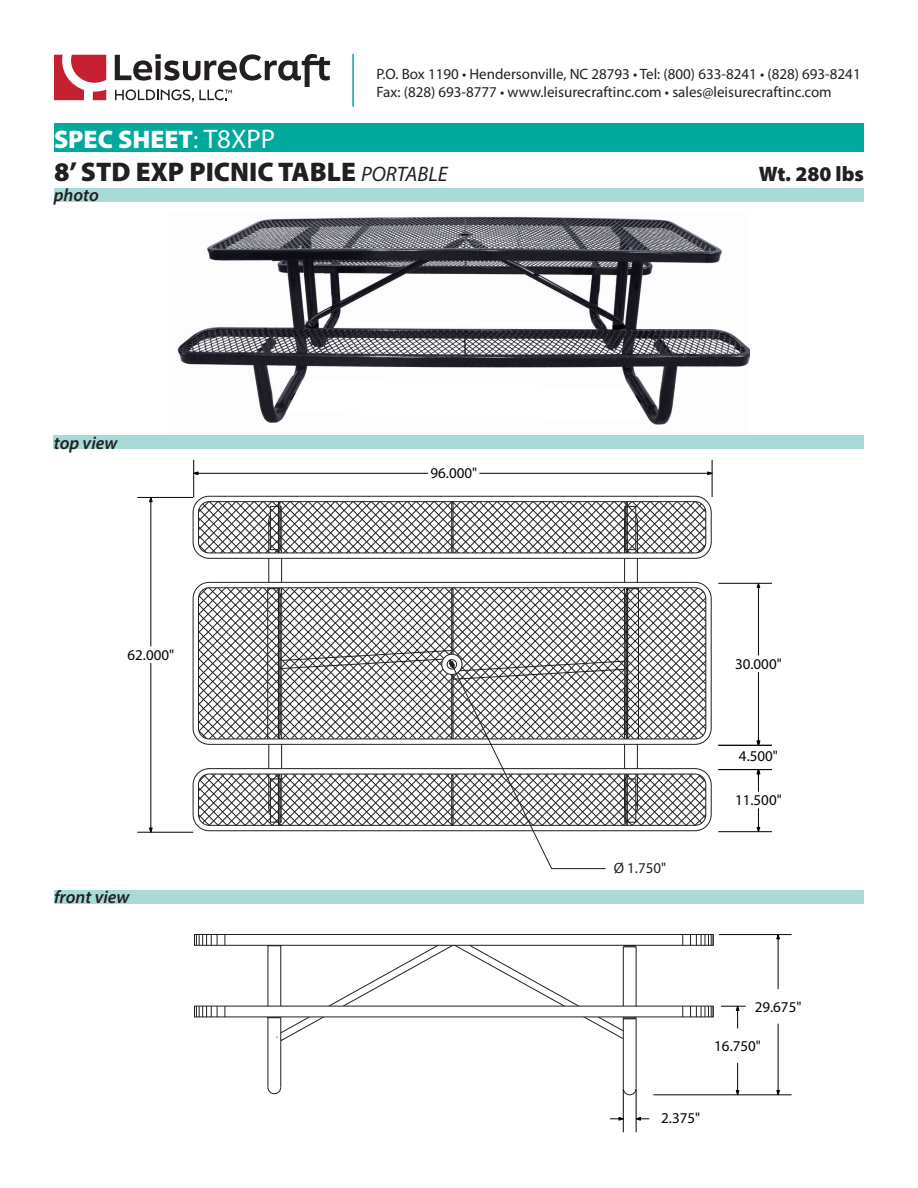
<style>
.page{position:relative;width:918px;height:1188px;background:#fff}
.page>*{position:absolute;margin:0;border:0;box-sizing:border-box;transform-origin:0 0}
.t1{font:900 27px "Myriad Pro";color:#231f20}
.t2{font:900 25.5px "Myriad Pro";color:#fff}
.t3{font:900 21px "Myriad Pro";color:#231f20}
.t4{font:italic 600 18px "Myriad Pro";color:#231f20}
.t5{font:15px/18px "Myriad Pro";color:#231f20}
.t6{font:15px "Myriad Pro";color:#040503}
.s1{font-weight:400}
.s2{font-weight:400;font-size:27px}
.s3{font-weight:400;font-style:italic;font-size:21px}
</style>
<div class="page">
<div style="left:623px;top:947px;width:13px;height:142px;background:#fff;border:1px solid #231f20"></div>
<svg style="left:623px;top:1088px;width:13px;height:7px"></svg>
<div style="left:268px;top:946px;width:13px;height:141px;background:#fff;border:1px solid #231f20"></div>
<svg style="left:267px;top:1087px;width:15px;height:7px"></svg>
<div style="left:194px;top:934px;width:519px;height:11px;border:1px solid #231f20"></div>
<svg style="left:194px;top:935px;width:24px;height:11px"></svg>
<svg style="left:690px;top:935px;width:24px;height:11px"></svg>
<svg style="left:194px;top:1006px;width:24px;height:11px"></svg>
<svg style="left:690px;top:1006px;width:24px;height:11px"></svg>
<svg style="left:267px;top:935px;width:369px;height:106px"></svg>
<hr style="left:737px;top:1063px;width:1px;height:32px;background:#040503">
<svg style="left:736px;top:1090px;width:4px;height:5px"></svg>
<svg style="left:721px;top:1005px;width:25px;height:23px"></svg>
<hr style="left:653px;top:1095px;width:139px;height:1px;background:#040503">
<hr style="left:719px;top:934px;width:73px;height:1px;background:#040503">
<hr style="left:778px;top:1024px;width:1px;height:71px;background:#040503">
<hr style="left:778px;top:935px;width:1px;height:54px;background:#040503">
<svg style="left:776px;top:1090px;width:4px;height:6px"></svg>
<svg style="left:776px;top:934px;width:4px;height:6px"></svg>
<hr style="left:623px;top:1089px;width:1px;height:43px;background:#040503">
<hr style="left:636px;top:1089px;width:1px;height:43px;background:#040503">
<svg style="left:610px;top:1117px;width:14px;height:4px"></svg>
<svg style="left:635px;top:1117px;width:14px;height:4px"></svg>
<div style="left:624px;top:520px;width:14px;height:119px;border:1px solid #231f20"></div>
<div style="left:269px;top:520px;width:13px;height:119px;border:1px solid #231f20"></div>
<svg style="left:193px;top:582px;width:519px;height:68px"></svg>
<svg style="left:193px;top:496px;width:519px;height:63px"></svg>
<svg style="left:199px;top:588px;width:507px;height:62px"></svg>
<svg style="left:193px;top:650px;width:519px;height:219px"></svg>
<hr style="left:718px;top:583px;width:54px;height:1px;background:#040503">
<hr style="left:718px;top:745px;width:54px;height:1px;background:#040503">
<hr style="left:758px;top:583px;width:1px;height:72px;background:#040503">
<hr style="left:758px;top:672px;width:1px;height:73px;background:#040503">
<svg style="left:756px;top:583px;width:5px;height:5px"></svg>
<svg style="left:756px;top:736px;width:5px;height:9px"></svg>
<hr style="left:718px;top:769px;width:54px;height:1px;background:#040503">
<hr style="left:718px;top:831px;width:54px;height:1px;background:#040503">
<svg style="left:756px;top:770px;width:5px;height:22px"></svg>
<svg style="left:756px;top:808px;width:5px;height:24px"></svg>
<hr style="left:193px;top:460px;width:1px;height:37px;background:#040503">
<hr style="left:712px;top:460px;width:1px;height:37px;background:#040503">
<hr style="left:194px;top:473px;width:234px;height:1px;background:#040503">
<hr style="left:479px;top:473px;width:233px;height:1px;background:#040503">
<svg style="left:193px;top:471px;width:6px;height:4px"></svg>
<svg style="left:707px;top:471px;width:6px;height:4px"></svg>
<hr style="left:137px;top:497px;width:56px;height:1px;background:#040503">
<hr style="left:137px;top:832px;width:56px;height:1px;background:#040503">
<hr style="left:151px;top:497px;width:1px;height:149px;background:#040503">
<hr style="left:151px;top:663px;width:1px;height:169px;background:#040503">
<svg style="left:149px;top:497px;width:4px;height:5px"></svg>
<svg style="left:149px;top:827px;width:4px;height:6px"></svg>
<div style="left:54px;top:188px;width:810px;height:14px;background:#a8dbd8"></div>
<div style="left:54px;top:435px;width:810px;height:14px;background:#a8dbd8"></div>
<div style="left:54px;top:890px;width:810px;height:14px;background:#a8dbd8"></div>
<div style="left:54px;top:123px;width:810px;height:29px;background:#00a99b"></div>
<svg style="left:54px;top:55px;width:52px;height:45px"></svg>
<svg style="left:115px;top:54px;width:215px;height:48px"></svg>
<hr style="left:352px;top:54px;width:2px;height:53px;background:#00a99b">
<img style="left:177px;top:216px;width:573px;height:209px">
<h2 class="t2" style="left:54px;top:122px;width:223px">SPEC SHEET<span class="s1">:</span> <span class="s2">T8XPP</span></h2>
<p class="t5" style="left:377px;top:64px;width:486px">P.O. Box 1190 • Hendersonville, NC 28793 • Tel: (800) 633-8241 • (828) 693-8241<br>Fax: (828) 693-8777 • www.leisurecraftinc.com • sales@leisurecraftinc.com</p>
<h1 class="t1" style="left:54px;top:154px;width:395px">8’ STD EXP PICNIC TABLE <span class="s3">PORTABLE</span></h1>
<h3 class="t3" style="left:759px;top:160px;width:107px">Wt. 280 lbs</h3>
<p class="t4" style="left:54px;top:184px;width:47px">photo</p>
<p class="t4" style="left:54px;top:431px;width:65px">top view</p>
<p class="t6" style="left:128px;top:646px;width:48px">62.000"</p>
<p class="t4" style="left:54px;top:886px;width:77px">front view</p>
<p class="t6" style="left:431px;top:464px;width:48px">96.000"</p>
<p class="t5" style="left:614px;top:859px;width:54px">Ø 1.750"</p>
<p class="t6" style="left:735px;top:655px;width:48px">30.000"</p>
<p class="t6" style="left:739px;top:746px;width:40px">4.500"</p>
<p class="t6" style="left:735px;top:791px;width:48px">11.500"</p>
<p class="t6" style="left:755px;top:997px;width:48px">29.675"</p>
<p class="t6" style="left:714px;top:1036px;width:48px">16.750"</p>
<p class="t6" style="left:661px;top:1109px;width:40px">2.375"</p>
</div>
